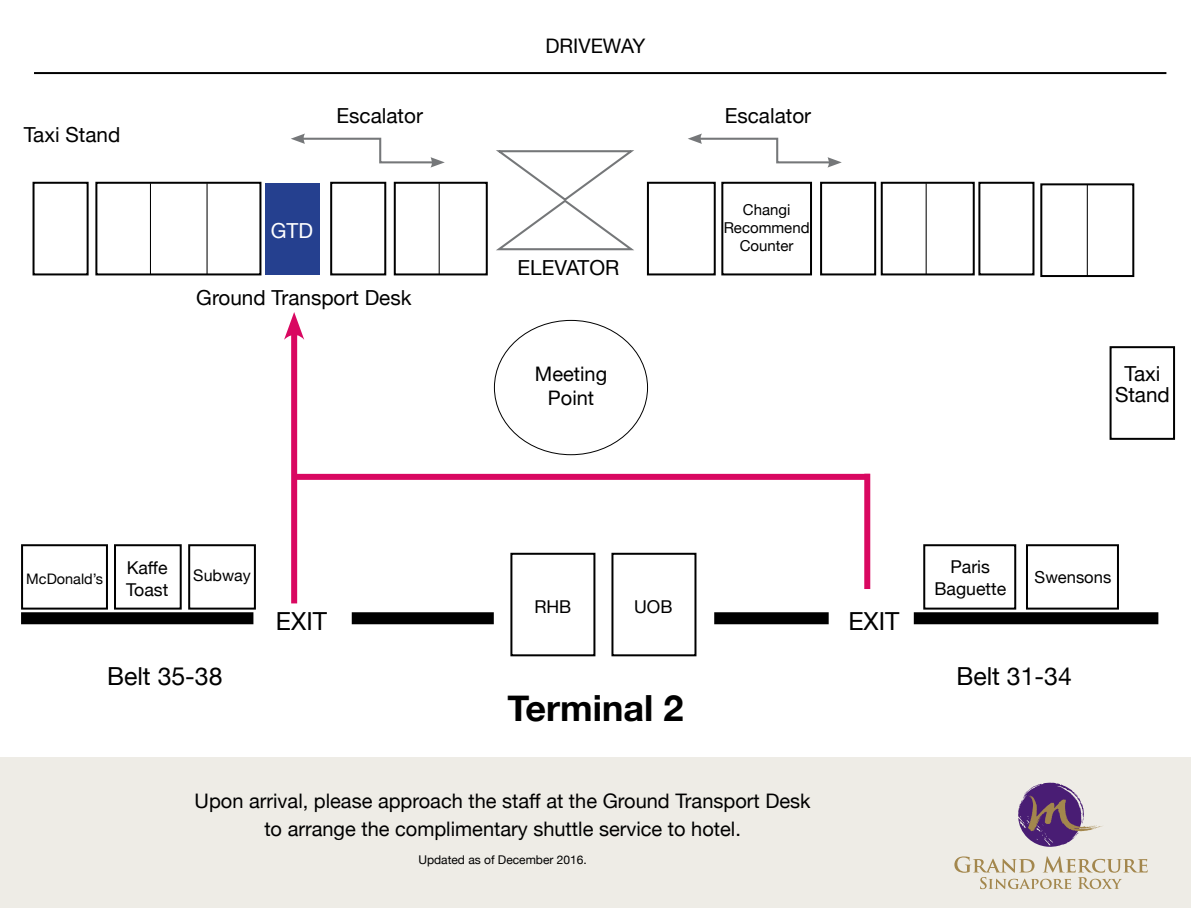
<style>
.page{position:relative;width:1191px;height:908px;background:#fff}
.page>*{position:absolute;margin:0;border:0;box-sizing:border-box;transform-origin:0 0}
.t1{font:700 36px "Helvetica Neue";color:#000}
.t2{font:24.8px "Helvetica Neue";color:#000}
.t3{font:20.8px/20.6px "Helvetica Neue";color:#000;text-align:center}
.t4{font:20.8px "Helvetica Neue";color:#fff}
.t5{font:20px/24px "Helvetica Neue";color:#000;text-align:center}
.t6{font:17.6px/21.2px "Helvetica Neue";color:#000}
.t7{font:16.6px "Helvetica Neue";color:#000}
.t8{font:16px "Helvetica Neue";color:#000}
.t9{font:15px/18px "Helvetica Neue";color:#000;text-align:center}
.t10{font:14.4px "Helvetica Neue";color:#000}
.t11{font:12px "Helvetica Neue";color:#000}
</style>
<div class="page">
<hr style="left:34px;top:72px;width:1132px;height:2px;background:#000">
<div style="left:1040px;top:183px;width:94px;height:94px;border:2px solid #000"></div>
<div style="left:978px;top:182px;width:56px;height:93px;border:2px solid #000"></div>
<div style="left:1109px;top:346px;width:66px;height:93px;border:2px solid #000"></div>
<div style="left:820px;top:182px;width:56px;height:93px;border:2px solid #000"></div>
<div style="left:721px;top:182px;width:91px;height:93px;border:2px solid #000"></div>
<div style="left:647px;top:182px;width:68px;height:93px;border:2px solid #000"></div>
<div style="left:510px;top:552px;width:85px;height:104px;border:2px solid #000"></div>
<div style="left:611px;top:552px;width:85px;height:104px;border:2px solid #000"></div>
<div style="left:188px;top:544px;width:68px;height:65px;border:2px solid #000"></div>
<div style="left:114px;top:544px;width:68px;height:65px;border:2px solid #000"></div>
<div style="left:21px;top:544px;width:87px;height:65px;border:2px solid #000"></div>
<div style="left:923px;top:544px;width:93px;height:65px;border:2px solid #000"></div>
<div style="left:1026px;top:544px;width:93px;height:65px;border:2px solid #000"></div>
<div style="left:21px;top:612px;width:232px;height:12px;background:#000"></div>
<div style="left:352px;top:612px;width:142px;height:12px;background:#000"></div>
<div style="left:913px;top:612px;width:245px;height:12px;background:#000"></div>
<div style="left:714px;top:612px;width:114px;height:12px;background:#000"></div>
<hr style="left:1086px;top:184px;width:1px;height:92px;background:#000">
<div style="left:880px;top:182px;width:94px;height:93px;border:2px solid #000"></div>
<hr style="left:925px;top:183px;width:1px;height:91px;background:#000">
<div style="left:330px;top:182px;width:56px;height:93px;border:2px solid #000"></div>
<div style="left:33px;top:182px;width:56px;height:93px;border:2px solid #000"></div>
<div style="left:265px;top:183px;width:54px;height:91px;background:#25408f"></div>
<div style="left:394px;top:182px;width:94px;height:93px;border:2px solid #000"></div>
<hr style="left:439px;top:183px;width:1px;height:91px;background:#000">
<div style="left:95px;top:182px;width:166px;height:93px;border:2px solid #000"></div>
<hr style="left:150px;top:183px;width:1px;height:91px;background:#000">
<hr style="left:206px;top:183px;width:1px;height:91px;background:#000">
<svg style="left:496px;top:150px;width:138px;height:101px"></svg>
<div style="left:291px;top:328px;width:6px;height:275px;background:#d90861"></div>
<svg style="left:284px;top:312px;width:20px;height:27px"></svg>
<div style="left:864px;top:473px;width:6px;height:115px;background:#d90861"></div>
<div style="left:294px;top:473px;width:576px;height:6px;background:#d90861"></div>
<svg style="left:291px;top:133px;width:154px;height:34px"></svg>
<svg style="left:688px;top:133px;width:153px;height:34px"></svg>
<div style="left:0;top:757px;width:1191px;height:150px;background:#eeece6"></div>
<svg style="left:1018px;top:782px;width:84px;height:64px"></svg>
<svg style="left:954px;top:856px;width:193px;height:32px"></svg>
<p class="t5" style="left:545px;top:35px;width:101px">DRIVEWAY</p>
<p class="t3" style="left:24px;top:125px;width:98px">Taxi Stand</p>
<p class="t3" style="left:337px;top:107px;width:88px">Escalator</p>
<p class="t3" style="left:725px;top:107px;width:88px">Escalator</p>
<p class="t4" style="left:271px;top:216px;width:44px">GTD</p>
<p class="t3" style="left:517px;top:258px;width:103px">ELEVATOR</p>
<p class="t9" style="left:723px;top:201px;width:87px">Changi<br>Recommend<br>Counter</p>
<p class="t3" style="left:196px;top:288px;width:217px">Ground Transport Desk</p>
<p class="t5" style="left:535px;top:363px;width:74px">Meeting<br>Point</p>
<p class="t3" style="left:1115px;top:364px;width:56px">Taxi<br>Stand</p>
<p class="t10" style="left:26px;top:568px;width:78px">McDonald’s</p>
<p class="t6" style="left:126px;top:558px;width:44px">Kaffe<br>Toast</p>
<p class="t8" style="left:193px;top:563px;width:59px">Subway</p>
<p class="t6" style="left:634px;top:596px;width:40px">UOB</p>
<p class="t6" style="left:534px;top:596px;width:39px">RHB</p>
<p class="t2" style="left:276px;top:603px;width:53px">EXIT</p>
<p class="t2" style="left:848px;top:603px;width:53px">EXIT</p>
<p class="t6" style="left:934px;top:557px;width:73px;text-align:center">Paris<br>Baguette</p>
<p class="t7" style="left:1034px;top:565px;width:78px">Swensons</p>
<p class="t2" style="left:107px;top:658px;width:117px">Belt 35-38</p>
<p class="t2" style="left:956px;top:658px;width:117px">Belt 31-34</p>
<h1 class="t1" style="left:507px;top:679px;width:177px">Terminal 2</h1>
<p class="t5" style="left:195px;top:787px;width:617px;line-height:28px">Upon arrival, please approach the staff at the Ground Transport Desk to arrange the complimentary shuttle service to hotel.</p>
<p class="t11" style="left:418px;top:851px;width:170px">Updated as of December 2016.</p>
</div>
